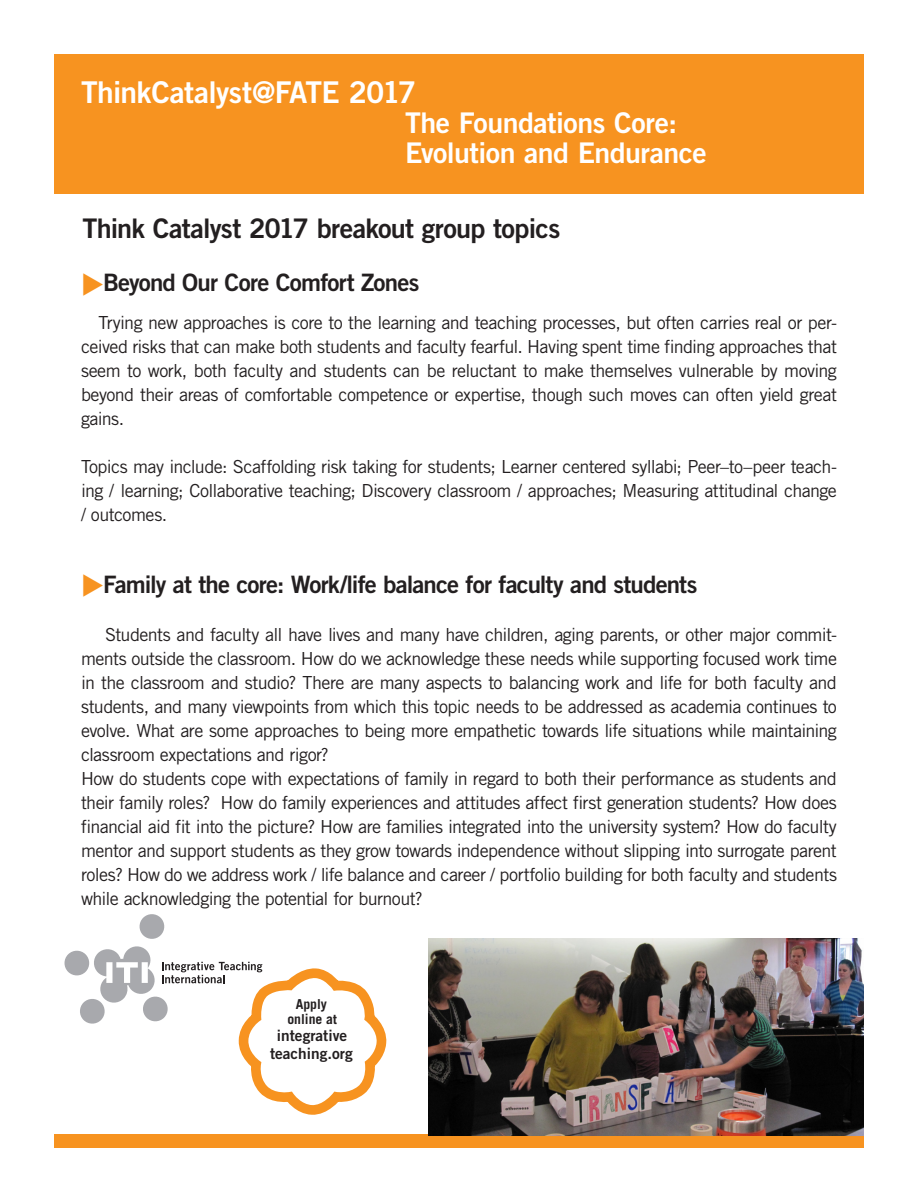
<style>
.page{position:relative;width:918px;height:1188px;background:#fff}
.page>*{position:absolute;margin:0;border:0;box-sizing:border-box;transform-origin:0 0}
.t1{font:30px "Trade Gothic LT Std Bd 2";letter-spacing:-.025em;color:#fff}
.t2{font:28.5px "Trade Gothic LT Std Bd 2";letter-spacing:-.015em;color:#fff}
.t3{font:27px "Trade Gothic LT Std Bd 2";letter-spacing:-.025em;color:#231f20}
.t4{font:24px "Trade Gothic LT Std Bd 2";letter-spacing:-.035em;color:#231f20}
.t5{font:18px/24px "Trade Gothic LT Std";letter-spacing:-.035em;color:#231f20;text-align:justify}
.t6{font:15.45px "Trade Gothic LT Std Bd 2";color:#231f20}
.t7{font:700 13.65px "Trade Gothic LT Std";color:#231f20}
.s1{color:#f79320}
</style>
<div class="page">
<div style="left:54px;top:1134px;width:810px;height:14px;background:#f79320"></div>
<div style="left:54px;top:54px;width:810px;height:139px;background:#f79320"></div>
<img style="left:429px;top:938px;width:435px;height:198px">
<svg style="left:64px;top:914px;width:323px;height:201px"></svg>
<p class="t1" style="left:81px;top:73px;width:337px">ThinkCatalyst@FATE 2017</p>
<p class="t2" style="left:405px;top:105px;width:274px">The Foundations Core:</p>
<p class="t2" style="left:405px;top:135px;width:303px">Evolution and Endurance</p>
<p class="t3" style="left:82px;top:211px;width:479px">Think Catalyst 2017 breakout group topics</p>
<p class="t4" style="left:81px;top:268px;width:340px"><span class="s1">◆</span>Beyond Our Core Comfort Zones</p>
<p class="t5" style="left:81px;top:310px;width:758px;text-indent:18px">Trying new approaches is core to the learning and teaching processes, but often carries real or per&shy;ceived risks that can make both students and faculty fearful. Having spent time finding approaches that seem to work, both faculty and students can be reluctant to make themselves vulnerable by moving beyond their areas of comfortable competence or expertise, though such moves can often yield great gains.</p>
<p class="t5" style="left:81px;top:454px;width:758px">Topics may include: Scaffolding risk taking for students; Learner centered syllabi; Peer–to–peer teach&shy;ing / learning; Collaborative teaching; Discovery classroom / approaches; Measuring attitudinal change / outcomes.</p>
<p class="t4" style="left:81px;top:570px;width:618px"><span class="s1">◆</span>Family at the core: Work/life balance for faculty and students</p>
<p class="t5" style="left:81px;top:622px;width:758px;text-indent:24px">Students and faculty all have lives and many have children, aging parents, or other major commit&shy;ments outside the classroom. How do we acknowledge these needs while supporting focused work time in the classroom and studio? There are many aspects to balancing work and life for both faculty and students, and many viewpoints from which this topic needs to be addressed as academia continues to evolve. What are some approaches to being more empathetic towards life situations while maintaining classroom expectations and rigor?</p>
<p class="t5" style="left:81px;top:766px;width:758px">How do students cope with expectations of family in regard to both their performance as students and their family roles? How do family experiences and attitudes affect first generation students? How does financial aid fit into the picture? How are families integrated into the university system? How do faculty mentor and support students as they grow towards independence without slipping into surrogate parent roles? How do we address work / life balance and career / portfolio building for both faculty and students while acknowledging the potential for burnout?</p>
<p class="t7" style="left:296px;top:995px;width:33px">Apply</p>
<p class="t7" style="left:287px;top:1011px;width:51px">online at</p>
<p class="t6" style="left:277px;top:1026px;width:72px">integrative</p>
<p class="t6" style="left:270px;top:1044px;width:84px">teaching.org</p>
</div>
